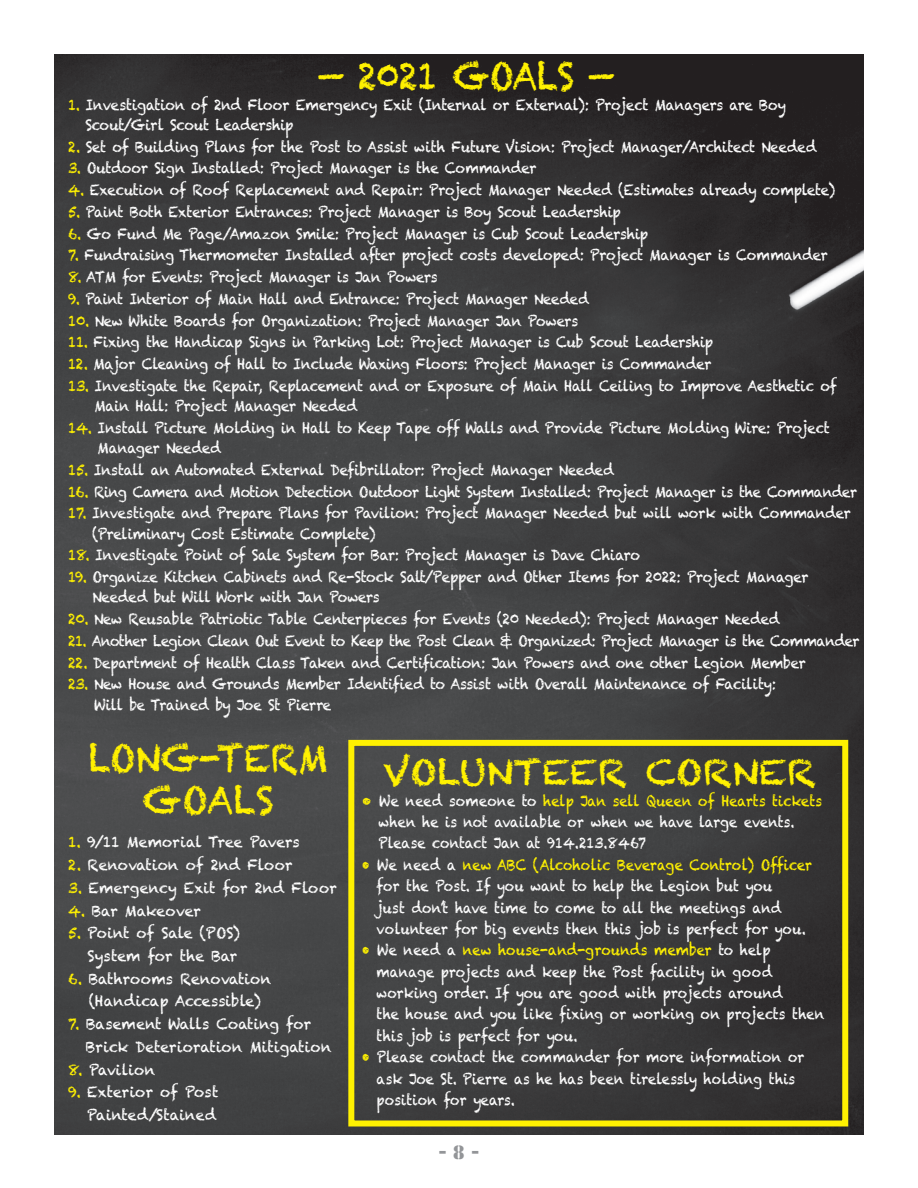
<style>
.page{position:relative;width:918px;height:1188px;background:#fff}
.page>*{position:absolute;margin:0;border:0;box-sizing:border-box;transform-origin:0 0}
.t1{font:37.5px/42px "Chalkduster";color:#fff101;text-align:center;scale:.95 1}
.t2{font:37.5px "Chalkduster";letter-spacing:-.02em;color:#fff101;scale:.9 1}
.t3{font:34.5px "Chalkduster";color:#fff101;scale:1.09 1}
.t4{font:18px "Stencil";color:#939598}
.t5{font:15px/20.2px "Chalkduster";letter-spacing:-.02em;color:#fff;scale:.9 1}
.t6{font:15px/21.3px "Chalkduster";color:#fff;scale:.88 1}
.t7{font:15px/22.8px "Chalkduster";color:#fff;text-align:right;scale:.95 1}
.t8{font:15px "Chalkduster";letter-spacing:-.04em;color:#fff;scale:.9 1}
.t9{font:15px "Chalkduster";letter-spacing:-.02em;color:#fff;scale:.95 1}
.s1{color:#fff101}
</style>
<div class="page">
<img style="left:54px;top:54px;width:810px;height:1080px">
<div style="left:348px;top:740px;width:500px;height:386px;border:6px solid #fff101"></div>
<h1 class="t2" style="left:319px;top:54px;width:327px">— 2021 GOALS —</h1>
<p class="t5" style="left:85px;top:94px;width:780px;text-indent:-17px"><span class="s1">1.</span> Investigation of 2nd Floor Emergency Exit (Internal or External): Project Managers are Boy<br>Scout/Girl Scout Leadership</p>
<p class="t5" style="left:68px;top:136px;width:833px"><span class="s1">2.</span> Set of Building Plans for the Post to Assist with Future Vision: Project Manager/Architect Needed</p>
<p class="t5" style="left:68px;top:158px;width:522px"><span class="s1">3.</span> Outdoor Sign Installed: Project Manager is the Commander</p>
<p class="t5" style="left:68px;top:180px;width:854px"><span class="s1">4.</span> Execution of Roof Replacement and Repair: Project Manager Needed (Estimates already complete)</p>
<p class="t5" style="left:68px;top:201px;width:616px"><span class="s1">5.</span> Paint Both Exterior Entrances: Project Manager is Boy Scout Leadership</p>
<p class="t5" style="left:68px;top:223px;width:646px"><span class="s1">6.</span> Go Fund Me Page/Amazon Smile: Project Manager is Cub Scout Leadership</p>
<p class="t5" style="left:68px;top:245px;width:846px"><span class="s1">7.</span> Fundraising Thermometer Installed after project costs developed: Project Manager is Commander</p>
<p class="t5" style="left:68px;top:267px;width:412px"><span class="s1">8.</span> ATM for Events: Project Manager is Jan Powers</p>
<p class="t5" style="left:68px;top:288px;width:580px"><span class="s1">9.</span> Paint Interior of Main Hall and Entrance: Project Manager Needed</p>
<p class="t5" style="left:68px;top:310px;width:568px"><span class="s1">10.</span> New White Boards for Organization: Project Manager Jan Powers</p>
<p class="t5" style="left:68px;top:332px;width:718px"><span class="s1">11.</span> Fixing the Handicap Signs in Parking Lot: Project Manager is Cub Scout Leadership</p>
<p class="t5" style="left:68px;top:354px;width:716px"><span class="s1">12.</span> Major Cleaning of Hall to Include Waxing Floors: Project Manager is Commander</p>
<p class="t5" style="left:94px;top:375px;width:827px;text-indent:-26px"><span class="s1">13.</span> Investigate the Repair, Replacement and or Exposure of Main Hall Ceiling to Improve Aesthetic of<br>Main Hall: Project Manager Needed</p>
<p class="t5" style="left:98px;top:417px;width:815px;text-indent:-29px"><span class="s1">14.</span> Install Picture Molding in Hall to Keep Tape off Walls and Provide Picture Molding Wire: Project<br>Manager Needed</p>
<p class="t5" style="left:68px;top:459px;width:608px"><span class="s1">15.</span> Install an Automated External Defibrillator: Project Manager Needed</p>
<p class="t5" style="left:68px;top:481px;width:878px"><span class="s1">16.</span> Ring Camera and Motion Detection Outdoor Light System Installed: Project Manager is the Commander</p>
<p class="t5" style="left:92px;top:503px;width:845px;text-indent:-24px"><span class="s1">17.</span> Investigate and Prepare Plans for Pavilion: Project Manager Needed but will work with Commander (Preliminary Cost Estimate Complete)</p>
<p class="t5" style="left:68px;top:545px;width:637px"><span class="s1">18.</span> Investigate Point of Sale System for Bar: Project Manager is Dave Chiaro</p>
<p class="t5" style="left:93px;top:567px;width:797px;text-indent:-24px"><span class="s1">19.</span> Organize Kitchen Cabinets and Re-Stock Salt/Pepper and Other Items for 2022: Project Manager<br>Needed but Will Work with Jan Powers</p>
<p class="t5" style="left:68px;top:609px;width:792px"><span class="s1">20.</span> New Reusable Patriotic Table Centerpieces for Events (20 Needed): Project Manager Needed</p>
<p class="t8" style="left:68px;top:632px;width:881px"><span class="s1">21.</span> Another Legion Clean Out Event to Keep the Post Clean &amp; Organized: Project Manager is the Commander</p>
<p class="t5" style="left:68px;top:652px;width:821px"><span class="s1">22.</span> Department of Health Class Taken and Certification: Jan Powers and one other Legion Member</p>
<p class="t5" style="left:94px;top:674px;width:760px;text-indent:-26px"><span class="s1">23.</span> New House and Grounds Member Identified to Assist with Overall Maintenance of Facility:<br>Will be Trained by Joe St Pierre</p>
<h2 class="t3" style="left:383px;top:752px;width:399px">VOLUNTEER CORNER</h2>
<p class="t6" style="left:379px;top:790px;width:505px;text-indent:-17px"><span class="s1">•</span> We need someone to <span class="s1">help Jan sell Queen of Hearts tickets </span>when he is not available or when we have large events.<br>Please contact Jan at 914.213.8467</p>
<p class="t6" style="left:377px;top:854px;width:497px;text-indent:-15px"><span class="s1">•</span> We need a <span class="s1">new ABC (Alcoholic Beverage Control) Officer </span>for the Post. If you want to help the Legion but you<br>just don’t have time to come to all the meetings and volunteer for big events then this job is perfect for you.</p>
<p class="t6" style="left:377px;top:939px;width:511px;text-indent:-15px"><span class="s1">•</span> We need a <span class="s1">new house-and-grounds member</span> to help manage projects and keep the Post facility in good working order. If you are good with projects around<br>the house and you like fixing or working on projects then this job is perfect for you.</p>
<p class="t6" style="left:377px;top:1046px;width:488px;text-indent:-15px"><span class="s1">•</span> Please contact the commander for more information or ask Joe St. Pierre as he has been tirelessly holding this position for years.</p>
<h1 class="t1" style="left:88px;top:737px;width:254px">LONG-TERM<br>GOALS</h1>
<p class="t9" style="left:68px;top:833px;width:245px"><span class="s1">1.</span> 9/11 Memorial Tree Pavers</p>
<p class="t7" style="left:68px;top:853px;width:238px"><span class="s1">2.</span> Renovation of 2nd Floor</p>
<p class="t7" style="left:68px;top:876px;width:284px"><span class="s1">3.</span> Emergency Exit for 2nd Floor</p>
<p class="t9" style="left:68px;top:902px;width:141px"><span class="s1">4.</span> Bar Makeover</p>
<p class="t7" style="left:68px;top:922px;width:182px"><span class="s1">5.</span> Point of Sale (POS)<br>System for the Bar</p>
<p class="t7" style="left:89px;top:967px;width:194px;text-align:left;text-indent:-21px"><span class="s1">6.</span> Bathrooms Renovation (Handicap Accessible)</p>
<p class="t7" style="left:86px;top:1013px;width:260px;text-align:left;text-indent:-18px"><span class="s1">7.</span> Basement Walls Coating for<br>Brick Deterioration Mitigation</p>
<p class="t7" style="left:68px;top:1058px;width:93px"><span class="s1">8.</span> Pavilion</p>
<p class="t7" style="left:68px;top:1081px;width:160px"><span class="s1">9.</span> Exterior of Post<br>Painted/Stained</p>
<p class="t4" style="left:438px;top:1143px;width:43px">-8-</p>
</div>
